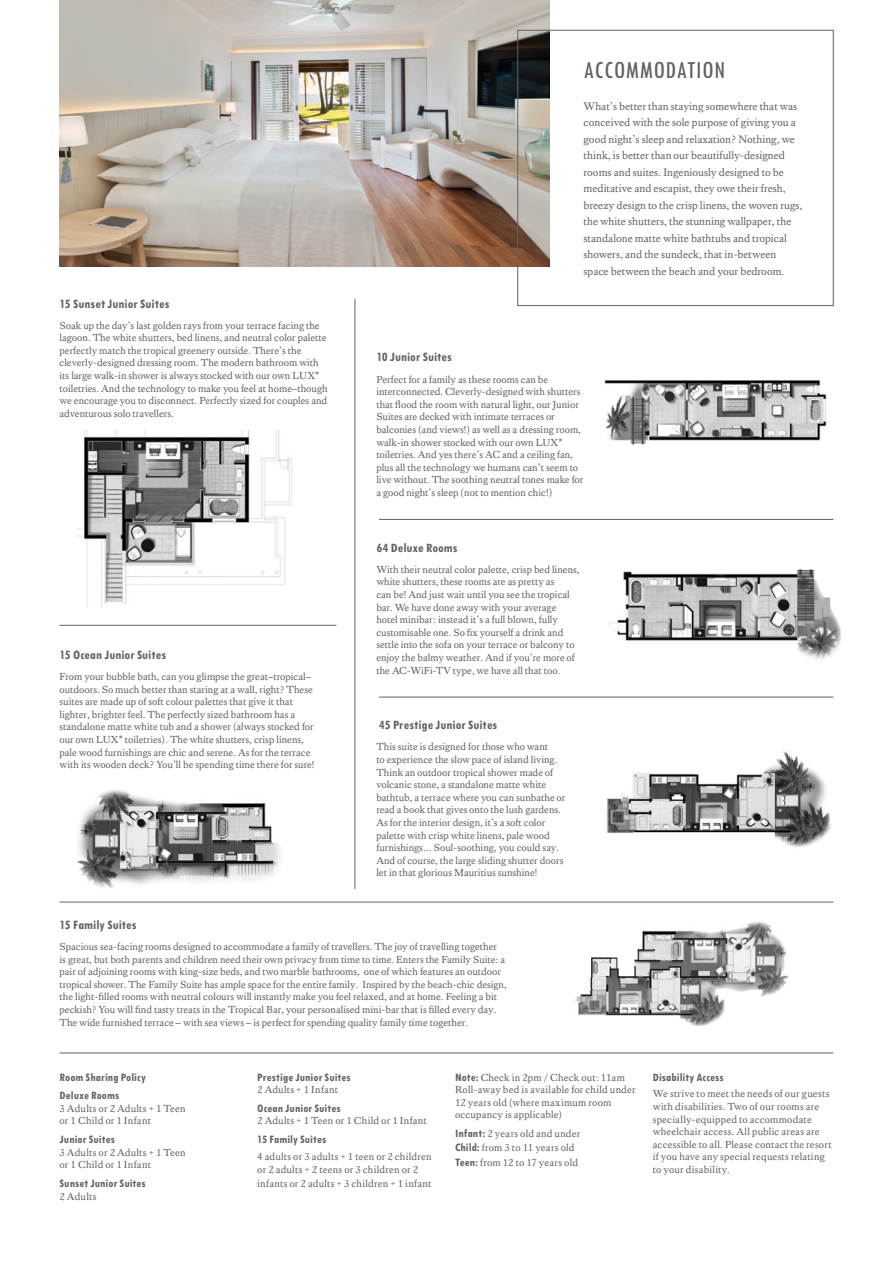
<style>
.page{position:relative;width:893px;height:1263px;background:#fff}
.page>*{position:absolute;margin:0;border:0;box-sizing:border-box;transform-origin:0 0}
.t1{font:500 condensed 25.5px "Tw Cen MT Std";letter-spacing:.015em;color:#5e6367}
.t2{font:700 condensed 13.5px "Tw Cen MT Std";letter-spacing:.01em;color:#5e6367}
.t3{font:700 condensed 12px/18.6px "Tw Cen MT Std";letter-spacing:.015em;color:#5e6367}
.t4{font:11.25px/16.5px "Kings Caslon";color:#5e6367}
.t5{font:10.5px/12.6px "Kings Caslon";color:#5e6367}
.t6{font:10.5px/12.6px "Kings Caslon";letter-spacing:.02em;color:#5e6367}
.t7{font:10.5px "Kings Caslon";letter-spacing:.025em;color:#5e6367}
.s1{font-family:"Arial"}
.s2{font-family:"Tw Cen MT Std";font-weight:700;font-stretch:condensed;font-size:12px}
</style>
<div class="page">
<img style="left:60px;top:0;width:489px;height:266px">
<div style="left:518px;top:30px;width:315px;height:276px;border:1px solid #5e6367"></div>
<hr style="left:60px;top:1053px;width:773px;height:1px;background:#5e6367">
<hr style="left:355px;top:299px;width:1px;height:590px;background:#5e6367">
<hr style="left:60px;top:625px;width:276px;height:1px;background:#5e6367">
<hr style="left:60px;top:902px;width:773px;height:1px;background:#5e6367">
<hr style="left:379px;top:519px;width:454px;height:1px;background:#5e6367">
<hr style="left:379px;top:697px;width:454px;height:1px;background:#5e6367">
<img style="left:77px;top:431px;width:215px;height:176px">
<img style="left:605px;top:380px;width:222px;height:65px">
<img style="left:606px;top:751px;width:224px;height:96px">
<img style="left:77px;top:789px;width:204px;height:100px">
<img style="left:608px;top:569px;width:233px;height:91px">
<img style="left:574px;top:922px;width:215px;height:104px">
<p class="t2" style="left:60px;top:296px;width:111px">15 Sunset Junior Suites</p>
<p class="t5" style="left:60px;top:319px;width:270px">Soak up the day’s last golden rays from your terrace facing the lagoon. The white shutters, bed linens, and neutral color palette perfectly match the tropical greenery outside. There’s the cleverly-designed dressing room. The modern bathroom with its large walk-in shower is always stocked with our own LUX<span class="s1">* </span>toiletries. And the technology to make you feel at home–though we encourage you to disconnect. Perfectly sized for couples and adventurous solo travellers.</p>
<p class="t2" style="left:60px;top:648px;width:108px">15 Ocean Junior Suites</p>
<p class="t5" style="left:60px;top:670px;width:256px">From your bubble bath, can you glimpse the great–tropical– outdoors. So much better than staring at a wall, right? These suites are made up of soft colour palettes that give it that lighter, brighter feel. The perfectly sized bathroom has a standalone matte white tub and a shower (always stocked for our own LUX<span class="s1">*</span> toiletries). The white shutters, crisp linens, pale wood furnishings are chic and serene. As for the terrace with its wooden deck? You’ll be spending time there for sure!</p>
<h1 class="t1" style="left:584px;top:57px;width:143px">ACCOMMODATION</h1>
<p class="t4" style="left:584px;top:98px;width:220px">What’s better than staying somewhere that was conceived with the sole purpose of giving you a good night’s sleep and relaxation? Nothing, we think, is better than our beautifully-designed rooms and suites. Ingeniously designed to be meditative and escapist, they owe their fresh, breezy design to the crisp linens, the woven rugs, the white shutters, the stunning wallpaper, the standalone matte white bathtubs and tropical showers, and the sundeck, that in-between space between the beach and your bedroom.</p>
<p class="t2" style="left:376px;top:350px;width:77px">10 Junior Suites</p>
<p class="t5" style="left:376px;top:373px;width:209px">Perfect for a family as these rooms can be interconnected. Cleverly-designed with shutters that flood the room with natural light, our Junior Suites are decked with intimate terraces or balconies (and views!) as well as a dressing room, walk-in shower stocked with our own LUX<span class="s1">* </span>toiletries. And yes there’s AC and a ceiling fan, plus all the technology we humans can’t seem to live without. The soothing neutral tones make for a good night’s sleep (not to mention chic!)</p>
<p class="t2" style="left:376px;top:540px;width:83px">64 Deluxe Rooms</p>
<p class="t5" style="left:376px;top:563px;width:205px">With their neutral color palette, crisp bed linens, white shutters, these rooms are as pretty as<br>can be! And just wait until you see the tropical bar. We have done away with your average hotel minibar: instead it’s a full blown, fully customisable one. So fix yourself a drink and settle into the sofa on your terrace or balcony to enjoy the balmy weather. And if you’re more of the AC-WiFi-TV type, we have all that too.</p>
<p class="t2" style="left:379px;top:718px;width:120px">45 Prestige Junior Suites</p>
<p class="t5" style="left:376px;top:740px;width:191px">This suite is designed for those who want<br>to experience the slow pace of island living.<br>Think an outdoor tropical shower made of volcanic stone, a standalone matte white bathtub, a terrace where you can sunbathe or read a book that gives onto the lush gardens.<br>As for the interior design, it’s a soft color palette with crisp white linens, pale wood furnishings… Soul-soothing, you could say.<br>And of course, the large sliding shutter doors let in that glorious Mauritius sunshine!</p>
<p class="t2" style="left:60px;top:918px;width:78px">15 Family Suites</p>
<p class="t5" style="left:60px;top:940px;width:449px">Spacious sea-facing rooms designed to accommodate a family of travellers. The joy of travelling together<br>is great, but both parents and children need their own privacy from time to time. Enters the Family Suite: a pair of adjoining rooms with king-size beds, and two marble bathrooms, one of which features an outdoor tropical shower. The Family Suite has ample space for the entire family. Inspired by the beach-chic design, the light-filled rooms with neutral colours will instantly make you feel relaxed, and at home. Feeling a bit peckish? You will find tasty treats in the Tropical Bar, your personalised mini-bar that is filled every day.<br>The wide furnished terrace – with sea views – is perfect for spending quality family time together.</p>
<p class="t3" style="left:60px;top:1067px;width:88px">Room Sharing Policy<br>Deluxe Rooms</p>
<p class="t5" style="left:60px;top:1102px;width:128px">3 Adults or 2 Adults + 1 Teen or 1 Child or 1 Infant</p>
<p class="t3" style="left:60px;top:1130px;width:57px">Junior Suites</p>
<p class="t5" style="left:60px;top:1146px;width:128px">3 Adults or 2 Adults + 1 Teen or 1 Child or 1 Infant</p>
<p class="t3" style="left:60px;top:1174px;width:88px">Sunset Junior Suites</p>
<p class="t5" style="left:60px;top:1190px;width:39px">2 Adults</p>
<p class="t3" style="left:257px;top:1067px;width:95px">Prestige Junior Suites</p>
<p class="t7" style="left:257px;top:1083px;width:82px">2 Adults + 1 Infant</p>
<p class="t3" style="left:257px;top:1099px;width:85px">Ocean Junior Suites</p>
<p class="t6" style="left:257px;top:1114px;width:171px">2 Adults + 1 Teen or 1 Child or 1 Infant</p>
<p class="t3" style="left:257px;top:1130px;width:70px">15 Family Suites</p>
<p class="t6" style="left:257px;top:1150px;width:176px">4 adults or 3 adults + 1 teen or 2 children or 2 adults + 2 teens or 3 children or 2</p>
<p class="t7" style="left:257px;top:1177px;width:176px">infants or 2 adults + 3 children + 1 infant</p>
<p class="t5" style="left:455px;top:1071px;width:182px"><span class="s2">Note:</span> Check in 2pm / Check out: 11am Roll-away bed is available for child under 12 years old (where maximum room occupancy is applicable)</p>
<p class="t5" style="left:455px;top:1126px;width:127px;line-height:14.4px"><span class="s2">Infant:</span> 2 years old and under<br><span class="s2">Child:</span> from 3 to 11 years old<br><span class="s2">Teen:</span> from 12 to 17 years old</p>
<p class="t3" style="left:653px;top:1067px;width:72px">Disability Access</p>
<p class="t6" style="left:653px;top:1087px;width:181px">We strive to meet the needs of our guests with disabilities. Two of our rooms are specially-equipped to accommodate wheelchair access. All public areas are accessible to all. Please contact the resort if you have any special requests relating to your disability.</p>
</div>
